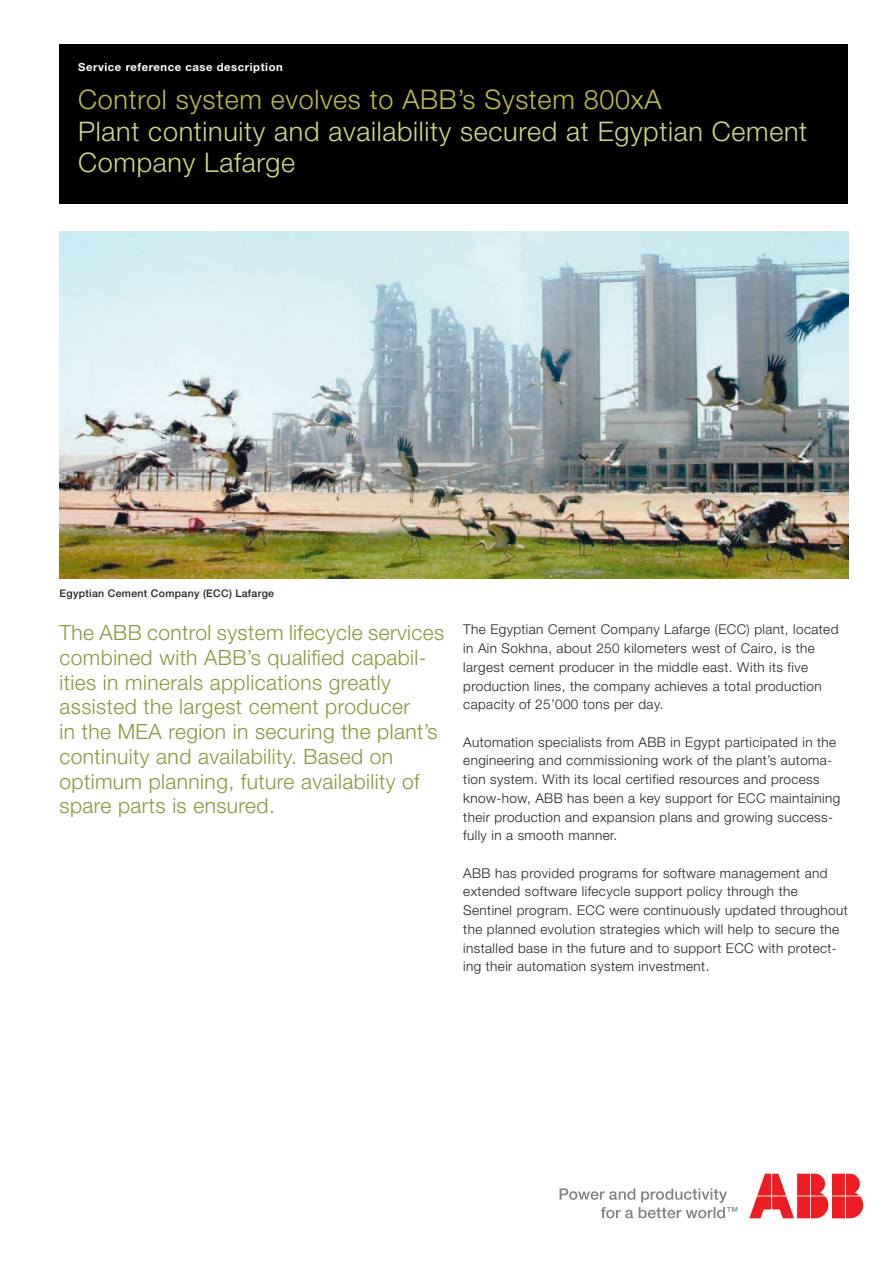
<style>
.page{position:relative;width:893px;height:1263px;background:#fff}
.page>*{position:absolute;margin:0;border:0;box-sizing:border-box;transform-origin:0 0}
.Smaller_cover_title{font:300 27px/31.5px "Helvetica Neue LT Std";letter-spacing:.025em;color:#d2d985}
.Smaller_cover_title-2{font:300 27px "Helvetica Neue LT Std";letter-spacing:.025em;color:#bcbd45}
.Special_comments__co{font:300 21px/24.8px "Helvetica Neue LT Std";letter-spacing:.02em;color:#839a36}
.Bodytext{font:300 13.5px/18.8px "Helvetica Neue LT Std";letter-spacing:.03em;color:#231f20}
.Document_name{font:700 11.25px "Helvetica Neue LT Std";letter-spacing:.05em;color:#fff}
.t1{font:500 10.5px "Helvetica Neue LT Std";letter-spacing:.03em;color:#231f20}
</style>
<div class="page">
<svg style="left:560px;top:1188px;width:177px;height:30px"></svg>
<svg style="left:749px;top:1174px;width:114px;height:44px"></svg>
<div style="left:60px;top:45px;width:788px;height:159px;background:#000"></div>
<img style="left:60px;top:232px;width:788px;height:346px">
<p class="Document_name" style="left:78px;top:60px;width:206px">Service reference case description</p>
<p class="Smaller_cover_title-2" style="left:78px;top:83px;width:585px">Control system evolves to ABB’s System 800xA</p>
<p class="Smaller_cover_title" style="left:78px;top:115px;width:730px">Plant continuity and availability secured at Egyptian Cement<br>Company Lafarge</p>
<p class="t1" style="left:60px;top:587px;width:216px">Egyptian Cement Company (ECC) Lafarge</p>
<p class="Special_comments__co" style="left:60px;top:620px;width:386px">The ABB control system lifecycle services combined with ABB’s qualified capabil&shy;ities in minerals applications greatly assisted the largest cement producer<br>in the MEA region in securing the plant’s continuity and availability. Based on optimum planning, future availability of spare parts is ensured.</p>
<p class="Bodytext" style="left:463px;top:620px;width:377px">The Egyptian Cement Company Lafarge (ECC) plant, located in Ain Sokhna, about 250 kilometers west of Cairo, is the largest cement producer in the middle east. With its five production lines, the company achieves a total production capacity of 25’000 tons per day.</p>
<p class="Bodytext" style="left:463px;top:732px;width:378px">Automation specialists from ABB in Egypt participated in the engineering and commissioning work of the plant’s automa&shy;tion system. With its local certified resources and process know-how, ABB has been a key support for ECC maintaining their production and expansion plans and growing success&shy;fully in a smooth manner.</p>
<p class="Bodytext" style="left:463px;top:863px;width:386px">ABB has provided programs for software management and extended software lifecycle support policy through the Sentinel program. ECC were continuously updated throughout the planned evolution strategies which will help to secure the installed base in the future and to support ECC with protect&shy;ing their automation system investment.</p>
</div>
